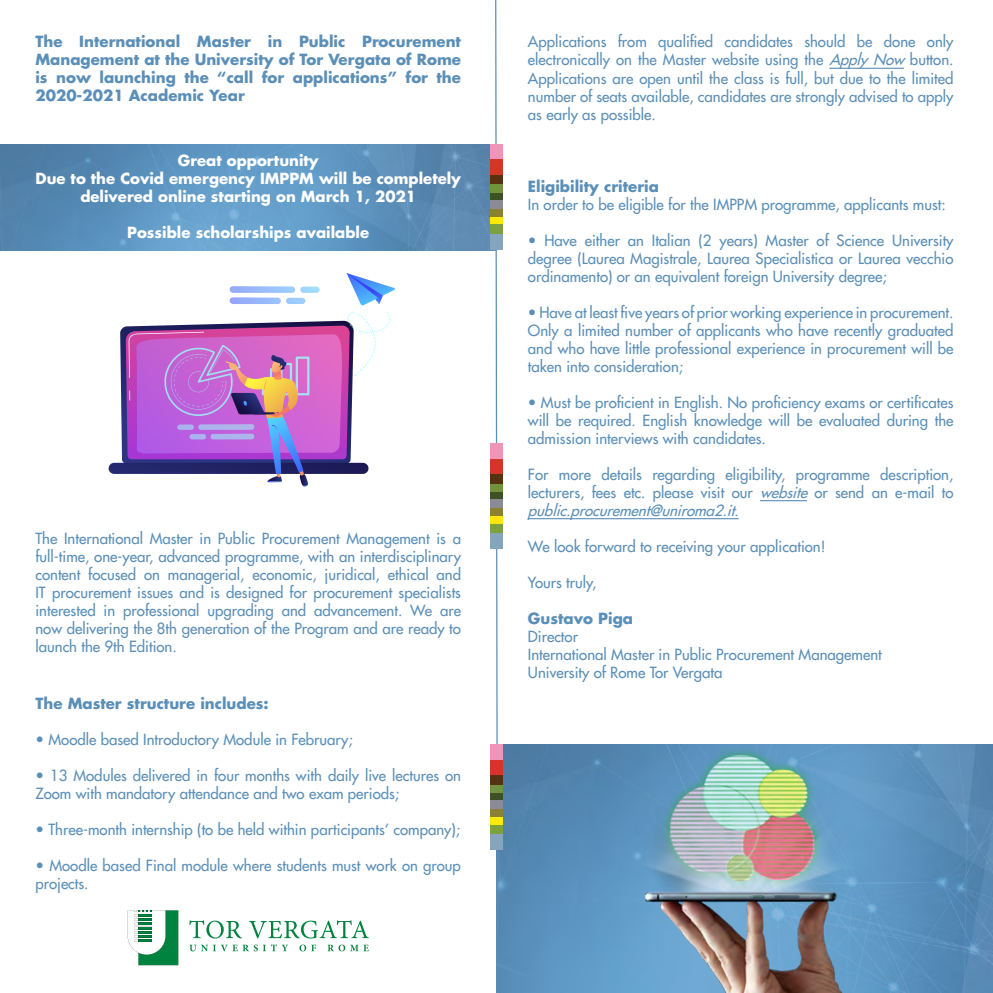
<style>
.page{position:relative;width:993px;height:993px;background:#fff}
.page>*{position:absolute;margin:0;border:0;box-sizing:border-box;transform-origin:0 0}
.t1{font:15px/18px "Futura LT";color:#5b8fb7;text-align:justify}
.t2{font:700 15px/18px "Futura";color:#5b8fb7;text-align:justify}
.t3{font:700 14.88px/17.9px "Futura";color:#fff;text-align:center}
.s1{font-style:italic}
</style>
<div class="page">
<img style="left:498px;top:744px;width:494px;height:248px">
<svg style="left:494px;top:0;width:4px;height:992px"></svg>
<img style="left:0;top:144px;width:490px;height:106px">
<hr style="left:829px;top:68px;width:74px;height:1px;background:#5b8fb7">
<hr style="left:759px;top:500px;width:47px;height:1px;background:#5b8fb7">
<hr style="left:527px;top:518px;width:211px;height:1px;background:#5b8fb7">
<svg style="left:128px;top:910px;width:50px;height:54px"></svg>
<svg style="left:189px;top:920px;width:53px;height:18px"></svg>
<svg style="left:249px;top:920px;width:119px;height:18px"></svg>
<svg style="left:189px;top:944px;width:99px;height:7px"></svg>
<svg style="left:299px;top:944px;width:17px;height:7px"></svg>
<svg style="left:327px;top:944px;width:42px;height:7px"></svg>
<div style="left:490px;top:443px;width:13px;height:16px;background:#f095b8"></div>
<div style="left:490px;top:459px;width:13px;height:15px;background:#d43527"></div>
<div style="left:490px;top:474px;width:13px;height:9px;background:#573211"></div>
<div style="left:490px;top:483px;width:13px;height:9px;background:#72933c"></div>
<div style="left:490px;top:492px;width:13px;height:7px;background:#3d5124"></div>
<div style="left:490px;top:499px;width:13px;height:9px;background:#8a8b95"></div>
<div style="left:490px;top:508px;width:13px;height:8px;background:#8b8231"></div>
<div style="left:490px;top:516px;width:13px;height:8px;background:#fde907"></div>
<div style="left:490px;top:524px;width:13px;height:9px;background:#7ea03e"></div>
<div style="left:490px;top:533px;width:13px;height:16px;background:#84a5bb"></div>
<div style="left:490px;top:744px;width:13px;height:15px;background:#f095b8"></div>
<div style="left:490px;top:759px;width:13px;height:16px;background:#d43527"></div>
<div style="left:490px;top:775px;width:13px;height:9px;background:#573211"></div>
<div style="left:490px;top:784px;width:13px;height:9px;background:#72933c"></div>
<div style="left:490px;top:793px;width:13px;height:7px;background:#3d5124"></div>
<div style="left:490px;top:800px;width:13px;height:9px;background:#8a8b95"></div>
<div style="left:490px;top:809px;width:13px;height:7px;background:#8b8231"></div>
<div style="left:490px;top:816px;width:13px;height:8px;background:#fde907"></div>
<div style="left:490px;top:824px;width:13px;height:10px;background:#7ea03e"></div>
<div style="left:490px;top:834px;width:13px;height:16px;background:#84a5bb"></div>
<div style="left:490px;top:144px;width:13px;height:15px;background:#f095b8"></div>
<div style="left:490px;top:159px;width:13px;height:16px;background:#d43527"></div>
<div style="left:490px;top:175px;width:13px;height:9px;background:#573211"></div>
<div style="left:490px;top:184px;width:13px;height:9px;background:#72933c"></div>
<div style="left:490px;top:193px;width:13px;height:7px;background:#3d5124"></div>
<div style="left:490px;top:200px;width:13px;height:9px;background:#8a8b95"></div>
<div style="left:490px;top:209px;width:13px;height:8px;background:#8b8231"></div>
<div style="left:490px;top:217px;width:13px;height:8px;background:#fde907"></div>
<div style="left:490px;top:225px;width:13px;height:9px;background:#7ea03e"></div>
<div style="left:490px;top:234px;width:13px;height:16px;background:#84a5bb"></div>
<div style="left:109px;top:462px;width:259px;height:12px;background:#252a6f;border-radius:6px"></div>
<svg style="left:229px;top:286px;width:90px;height:18px"></svg>
<svg style="left:346px;top:273px;width:49px;height:32px"></svg>
<svg style="left:120px;top:311px;width:270px;height:175px"></svg>
<img style="left:602px;top:744px;width:276px;height:248px">
<p class="t2" style="left:35px;top:33px;width:427px">The International Master in Public Procurement Management at the University of Tor Vergata of Rome is now launching the “call for applications” for the 2020-2021 Academic Year</p>
<p class="t3" style="left:35px;top:151px;width:427px">Great opportunity<br>Due to the Covid emergency IMPPM will be completely delivered online starting on March 1, 2021</p>
<p class="t3" style="left:127px;top:223px;width:243px">Possible scholarships available</p>
<p class="t1" style="left:35px;top:529px;width:427px">The International Master in Public Procurement Management is a full-time, one-year, advanced programme, with an interdisciplinary content focused on managerial, economic, juridical, ethical and IT procurement issues and is designed for procurement specialists interested in professional upgrading and advancement. We are now delivering the 8th generation of the Program and are ready to launch the 9th Edition.</p>
<p class="t2" style="left:35px;top:693px;width:235px">The Master structure includes:</p>
<p class="t1" style="left:35px;top:730px;width:319px">• Moodle based Introductory Module in February;</p>
<p class="t1" style="left:35px;top:766px;width:427px">• 13 Modules delivered in four months with daily live lectures on<br>Zoom with mandatory attendance and two exam periods;</p>
<p class="t1" style="left:35px;top:820px;width:426px">• Three-month internship (to be held within participants’ company);</p>
<p class="t1" style="left:35px;top:856px;width:427px">• Moodle based Final module where students must work on group projects.</p>
<p class="t1" style="left:527px;top:33px;width:427px">Applications from qualified candidates should be done only electronically on the Master website using the <span class="s1">Apply Now</span> button.<br>Applications are open until the class is full, but due to the limited number of seats available, candidates are strongly advised to apply as early as possible.</p>
<p class="t2" style="left:528px;top:177px;width:132px">Eligibility criteria</p>
<p class="t1" style="left:528px;top:195px;width:419px">In order to be eligible for the IMPPM programme, applicants must:</p>
<p class="t1" style="left:528px;top:231px;width:427px">• Have either an Italian (2 years) Master of Science University degree (Laurea Magistrale, Laurea Specialistica or Laurea vecchio ordinamento) or an equivalent foreign University degree;</p>
<p class="t1" style="left:528px;top:303px;width:427px">• Have at least five years of prior working experience in procurement.<br>Only a limited number of applicants who have recently graduated and who have little professional experience in procurement will be taken into consideration;</p>
<p class="t1" style="left:528px;top:393px;width:427px">• Must be proficient in English. No proficiency exams or certificates will be required. English knowledge will be evaluated during the admission interviews with candidates.</p>
<p class="t1" style="left:527px;top:465px;width:427px">For more details regarding eligibility, programme description, lecturers, fees etc. please visit our <span class="s1">website</span> or send an e-mail to <span class="s1">public.procurement@uniroma2.it</span>.</p>
<p class="t1" style="left:527px;top:537px;width:299px">We look forward to receiving your application!</p>
<p class="t1" style="left:527px;top:573px;width:70px">Yours truly,</p>
<p class="t2" style="left:527px;top:609px;width:107px">Gustavo Piga</p>
<p class="t1" style="left:527px;top:627px;width:355px;text-align:left">Director<br>International Master in Public Procurement Management<br>University of Rome Tor Vergata</p>
</div>
